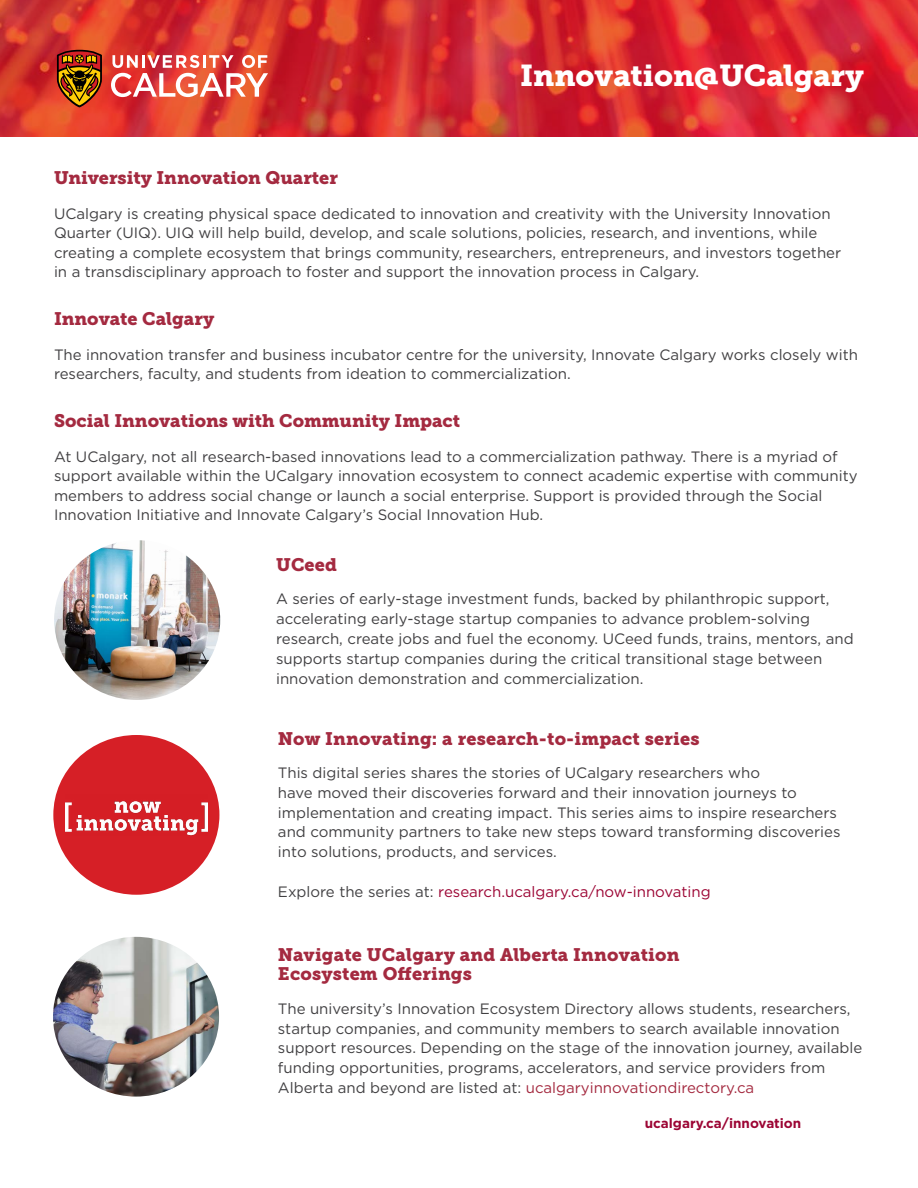
<style>
.page{position:relative;width:918px;height:1188px;background:#fff}
.page>*{position:absolute;margin:0;border:0;box-sizing:border-box;transform-origin:0 0}
.t1{font:30px "Museo Slab 900";color:#fff}
.t2{font:18px/19.8px "Museo Slab 900";letter-spacing:.005em;color:#a42a40}
.t3{font:15px/19.8px "Gotham";color:#414042}
.t4{font:15px "Gotham";color:#9c0534}
.t5{font:700 13.5px "Gotham";color:#9c0534}
.s1{color:#414042}
.s2{color:#a42a40}
</style>
<div class="page">
<img style="left:53px;top:937px;width:166px;height:160px">
<img style="left:0;top:0;width:918px;height:136px">
<div style="left:53px;top:735px;width:166px;height:160px;background:#d61f26;border-radius:50%"></div>
<img style="left:65px;top:801px;width:143px;height:34px">
<svg style="left:57px;top:50px;width:45px;height:57px;background:#934a0f"></svg>
<svg style="left:111px;top:55px;width:157px;height:42px"></svg>
<img style="left:54px;top:540px;width:166px;height:160px">
<h1 class="t1" style="left:520px;top:58px;width:345px">Innovation@UCalgary</h1>
<p class="t2" style="left:54px;top:168px;width:285px">University Innovation Quarter</p>
<p class="t3" style="left:54px;top:203px;width:789px">UCalgary is creating physical space dedicated to innovation and creativity with the University Innovation Quarter (UIQ). UIQ will help build, develop, and scale solutions, policies, research, and inventions, while creating a complete ecosystem that brings community, researchers, entrepreneurs, and investors together in a transdisciplinary approach to foster and support the innovation process in Calgary.</p>
<p class="t2" style="left:54px;top:309px;width:162px">Innovate Calgary</p>
<p class="t3" style="left:54px;top:344px;width:806px">The innovation transfer and business incubator centre for the university, Innovate Calgary works closely with researchers, faculty, and students from ideation to commercialization.</p>
<p class="t2" style="left:54px;top:411px;width:408px">Social Innovations with Community Impact</p>
<p class="t3" style="left:54px;top:446px;width:805px">At UCalgary, not all research-based innovations lead to a commercialization pathway. There is a myriad of support available within the UCalgary innovation ecosystem to connect academic expertise with community members to address social change or launch a social enterprise. Support is provided through the Social Innovation Initiative and Innovate Calgary’s Social Innovation Hub.</p>
<p class="t2" style="left:276px;top:555px;width:63px">UCeed</p>
<p class="t3" style="left:276px;top:589px;width:579px">A series of early-stage investment funds, backed by philanthropic support, accelerating early-stage startup companies to advance problem-solving research, create jobs and fuel the economy. UCeed funds, trains, mentors, and supports startup companies during the critical transitional stage between innovation demonstration and commercialization.</p>
<p class="t2" style="left:278px;top:729px;width:423px">Now Innovating: a research-to-impact series</p>
<p class="t3" style="left:278px;top:762px;width:564px">This digital series shares the stories of UCalgary researchers who<br>have moved their discoveries forward and their innovation journeys to implementation and creating impact. This series aims to inspire researchers and community partners to take new steps toward transforming discoveries into solutions, products, and services.</p>
<p class="t4" style="left:278px;top:882px;width:434px"><span class="s1">Explore the series at:</span> research.ucalgary.ca/now-innovating</p>
<p class="t2" style="left:278px;top:945px;width:403px">Navigate UCalgary and Alberta Innovation<br>Ecosystem Offerings</p>
<p class="t3" style="left:278px;top:998px;width:586px">The university’s Innovation Ecosystem Directory allows students, researchers, startup companies, and community members to search available innovation support resources. Depending on the stage of the innovation journey, available funding opportunities, programs, accelerators, and service providers from Alberta and beyond are listed at: <span class="s2">ucalgaryinnovationdirectory.ca</span></p>
<p class="t5" style="left:645px;top:1114px;width:158px">ucalgary.ca/innovation</p>
</div>
